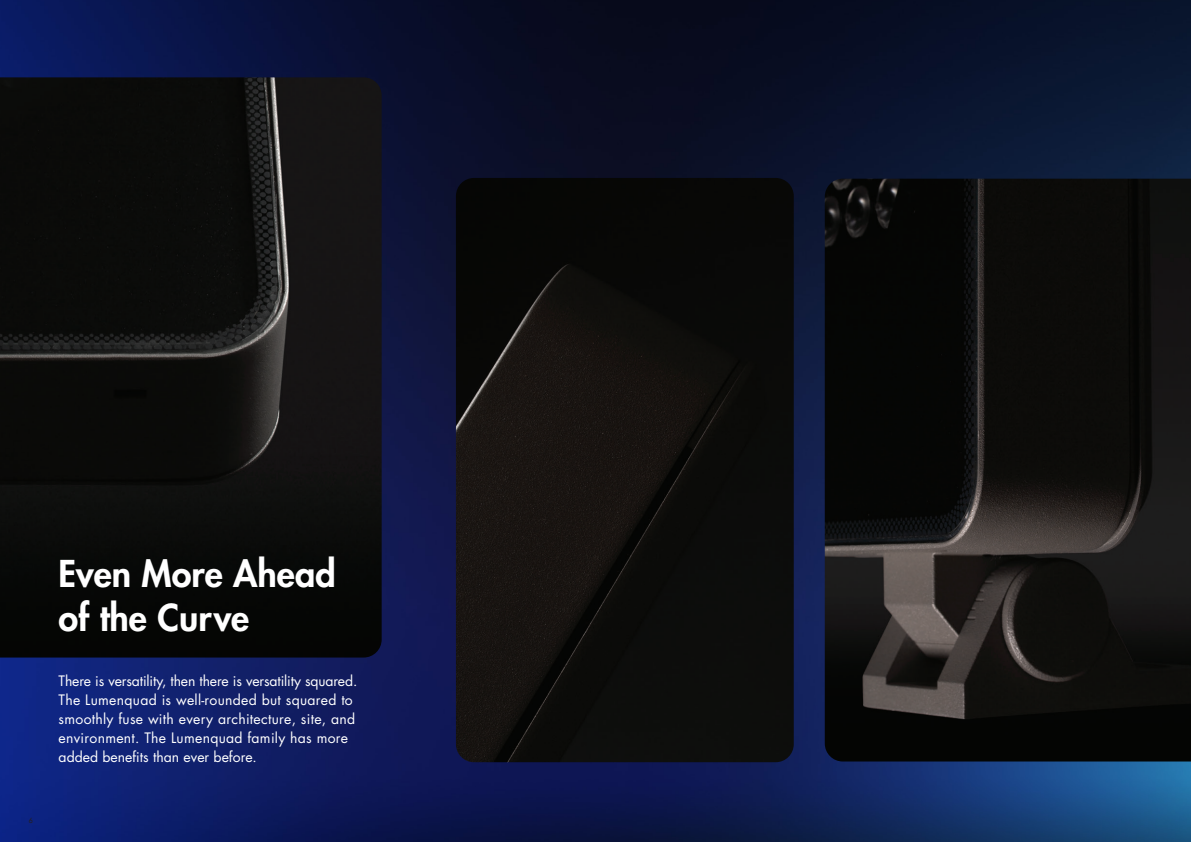
<style>
.page{position:relative;width:1191px;height:842px;background:#fff}
.page>*{position:absolute;margin:0;border:0;box-sizing:border-box;transform-origin:0 0}
.t1{font:800 36px/44.6px "Futura Std";color:#fff}
.t2{font:14px/19px "Futura Std";letter-spacing:.02em;color:#fff}
.t3{font:500 7px "Futura Std";color:#231f20}
</style>
<div class="page">
<img style="left:0;top:0;width:1191px;height:842px">
<img style="left:0;top:77px;width:382px;height:580px">
<img style="left:824px;top:179px;width:367px;height:582px">
<img style="left:456px;top:178px;width:337px;height:584px">
<p class="t3" style="left:29px;top:816px;width:6px">6</p>
<p class="t1" style="left:59px;top:551px;width:278px">Even More Ahead of the Curve</p>
<p class="t2" style="left:59px;top:672px;width:300px">There is versatility, then there is versatility squared.<br>The Lumenquad is well-rounded but squared to smoothly fuse with every architecture, site, and environment. The Lumenquad family has more added benefits than ever before.</p>
</div>
